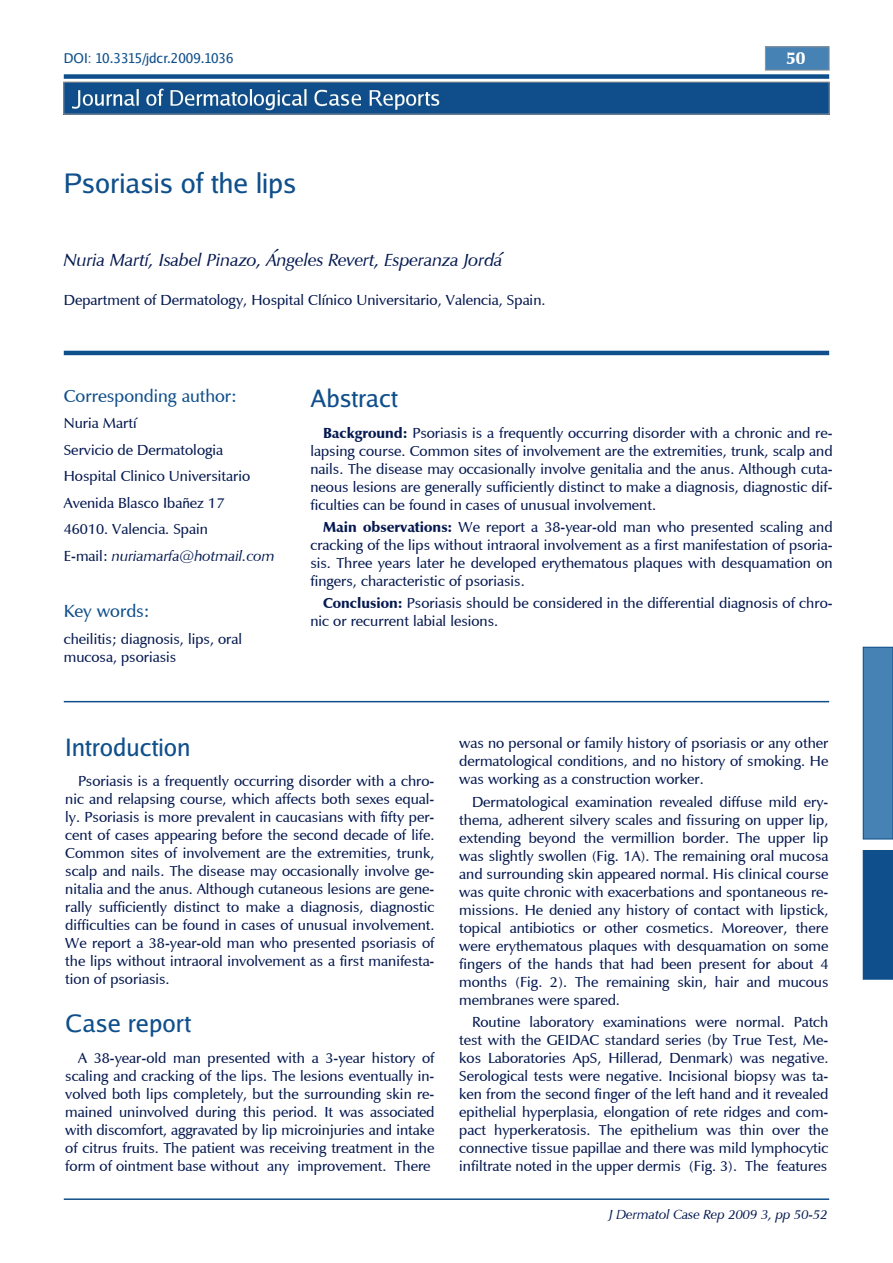
<style>
.page{position:relative;width:893px;height:1263px;background:#fff}
.page>*{position:absolute;margin:0;border:0;box-sizing:border-box;transform-origin:0 0}
.t1{font:27px "Luxi Sans";color:#0f4f8b}
.t2{font:24px "Luxi Sans";color:#0f4f8b}
.t3{font:italic 18px "Mg Open Cosmetica";color:#051950}
.t4{font:18px "Mg Open Cosmetica";color:#0f4f8b}
.t5{font:700 18px "Mg Open Cosmetica";color:#fff}
.t6{font:15px/18px "Mg Open Cosmetica";color:#051950;text-align:justify}
.t7{font:italic 13.5px "Mg Open Cosmetica";color:#051950}
.t8{font:13.5px "Luxi Sans";color:#0f4f8b}
.s1{font-family:"Luxi Sans";font-size:13.5px}
.s2{font-style:italic}
.s3{font-weight:700}
</style>
<div class="page">
<img style="left:66px;top:84px;width:761px;height:28px">
<div style="left:64px;top:82px;width:765px;height:32px;border:1px solid #969696"></div>
<hr style="left:64px;top:1198px;width:765px;height:2px;background:#0f4f8b">
<div style="left:863px;top:850px;width:30px;height:129px;background:#0f4f8b"></div>
<div style="left:863px;top:647px;width:30px;height:192px;background:#4682b4"></div>
<div style="left:863px;top:647px;width:30px;height:192px;border:1px solid #0f4f8b"></div>
<hr style="left:64px;top:351px;width:765px;height:4px;background:#0f4f8b">
<hr style="left:64px;top:701px;width:765px;height:1px;background:#0f4f8b">
<div style="left:64px;top:74px;width:765px;height:5px;background:#0f4f8b"></div>
<div style="left:765px;top:47px;width:64px;height:23px;background:#4682b4"></div>
<div style="left:765px;top:47px;width:64px;height:23px;border:1px solid #969696"></div>
<p class="t8" style="left:64px;top:53px;width:171px">DOI: 10.3315/jdcr.2009.1036</p>
<p class="t5" style="left:786px;top:47px;width:21px">50</p>
<h1 class="t1" style="left:64px;top:173px;width:234px">Psoriasis of the lips</h1>
<p class="t3" style="left:64px;top:249px;width:440px">Nuria Martί, Isabel Pinazo, Angeles Revert, Esperanza Jorda</p>
<p class="t6" style="left:64px;top:291px;width:483px">Department of Dermatology, Hospital Clίnico Universitario, Valencia, Spain.</p>
<p class="t4" style="left:64px;top:385px;width:175px">Corresponding author:</p>
<p class="t6" style="left:64px;top:410px;width:212px;line-height:26.5px;text-align:left">Nuria Martί<br>Servicio de Dermatologia<br>Hospital Clinico Universitario<br>Avenida Blasco Iba<span class="s1">ñ</span>ez 17<br>46010. Valencia. Spain<br>E-mail: <span class="s2">nuriamarfa@hotmail.com</span></p>
<p class="t4" style="left:64px;top:601px;width:87px">Key words:</p>
<p class="t6" style="left:64px;top:630px;width:180px">cheilitis; diagnosis, lips, oral mucosa, psoriasis</p>
<h2 class="t2" style="left:310px;top:390px;width:89px">Abstract</h2>
<p class="t6" style="left:310px;top:424px;width:524px;text-indent:13px"><span class="s3">Background:</span> Psoriasis is a frequently occurring disorder with a chronic and re&shy;lapsing course. Common sites of involvement are the extremities, trunk, scalp and nails. The disease may occasionally involve genitalia and the anus. Although cuta&shy;neous lesions are generally sufficiently distinct to make a diagnosis, diagnostic dif&shy;ficulties can be found in cases of unusual involvement.</p>
<p class="t6" style="left:310px;top:518px;width:524px;text-indent:13px"><span class="s3">Main observations:</span> We report a 38-year-old man who presented scaling and cracking of the lips without intraoral involvement as a first manifestation of psoria&shy;sis. Three years later he developed erythematous plaques with desquamation on fingers, characteristic of psoriasis.</p>
<p class="t6" style="left:310px;top:594px;width:524px;text-indent:13px"><span class="s3">Conclusion:</span> Psoriasis should be considered in the differential diagnosis of chro&shy;nic or recurrent labial lesions.</p>
<h2 class="t2" style="left:65px;top:738px;width:127px">Introduction</h2>
<p class="t6" style="left:65px;top:773px;width:371px;text-indent:13px">Psoriasis is a frequently occurring disorder with a chro&shy;nic and relapsing course, which affects both sexes equal&shy;ly. Psoriasis is more prevalent in caucasians with fifty per&shy;cent of cases appearing before the second decade of life.<br>Common sites of involvement are the extremities, trunk, scalp and nails. The disease may occasionally involve ge&shy;nitalia and the anus. Although cutaneous lesions are gene&shy;rally sufficiently distinct to make a diagnosis, diagnostic difficulties can be found in cases of unusual involvement.<br>We report a 38-year-old man who presented psoriasis of the lips without intraoral involvement as a first manifesta&shy;tion of psoriasis.</p>
<h2 class="t2" style="left:65px;top:1014px;width:127px">Case report</h2>
<p class="t6" style="left:65px;top:1049px;width:371px;text-indent:13px">A 38-year-old man presented with a 3-year history of scaling and cracking of the lips. The lesions eventually in&shy;volved both lips completely, but the surrounding skin re&shy;mained uninvolved during this period. It was associated with discomfort, aggravated by lip microinjuries and intake of citrus fruits. The patient was receiving treatment in the form of ointment base without any improvement. There</p>
<p class="t6" style="left:459px;top:734px;width:371px">was no personal or family history of psoriasis or any other dermatological conditions, and no history of smoking. He was working as a construction worker.</p>
<p class="t6" style="left:459px;top:793px;width:371px;text-indent:13px">Dermatological examination revealed diffuse mild ery&shy;thema, adherent silvery scales and fissuring on upper lip, extending beyond the vermillion border. The upper lip was slightly swollen (Fig. 1A). The remaining oral mucosa and surrounding skin appeared normal. His clinical course was quite chronic with exacerbations and spontaneous re&shy;missions. He denied any history of contact with lipstick, topical antibiotics or other cosmetics. Moreover, there were erythematous plaques with desquamation on some fingers of the hands that had been present for about 4 months (Fig. 2). The remaining skin, hair and mucous membranes were spared.</p>
<p class="t6" style="left:459px;top:1013px;width:371px;text-indent:13px">Routine laboratory examinations were normal. Patch test with the GEIDAC standard series (by True Test, Me&shy;kos Laboratories ApS, Hillerad, Denmark) was negative.<br>Serological tests were negative. Incisional biopsy was ta&shy;ken from the second finger of the left hand and it revealed epithelial hyperplasia, elongation of rete ridges and com&shy;pact hyperkeratosis. The epithelium was thin over the connective tissue papillae and there was mild lymphocytic infiltrate noted in the upper dermis (Fig. 3). The features</p>
<p class="t7" style="left:609px;top:1207px;width:220px">J Dermatol Case Rep 2009 3, pp 50-52</p>
</div>
